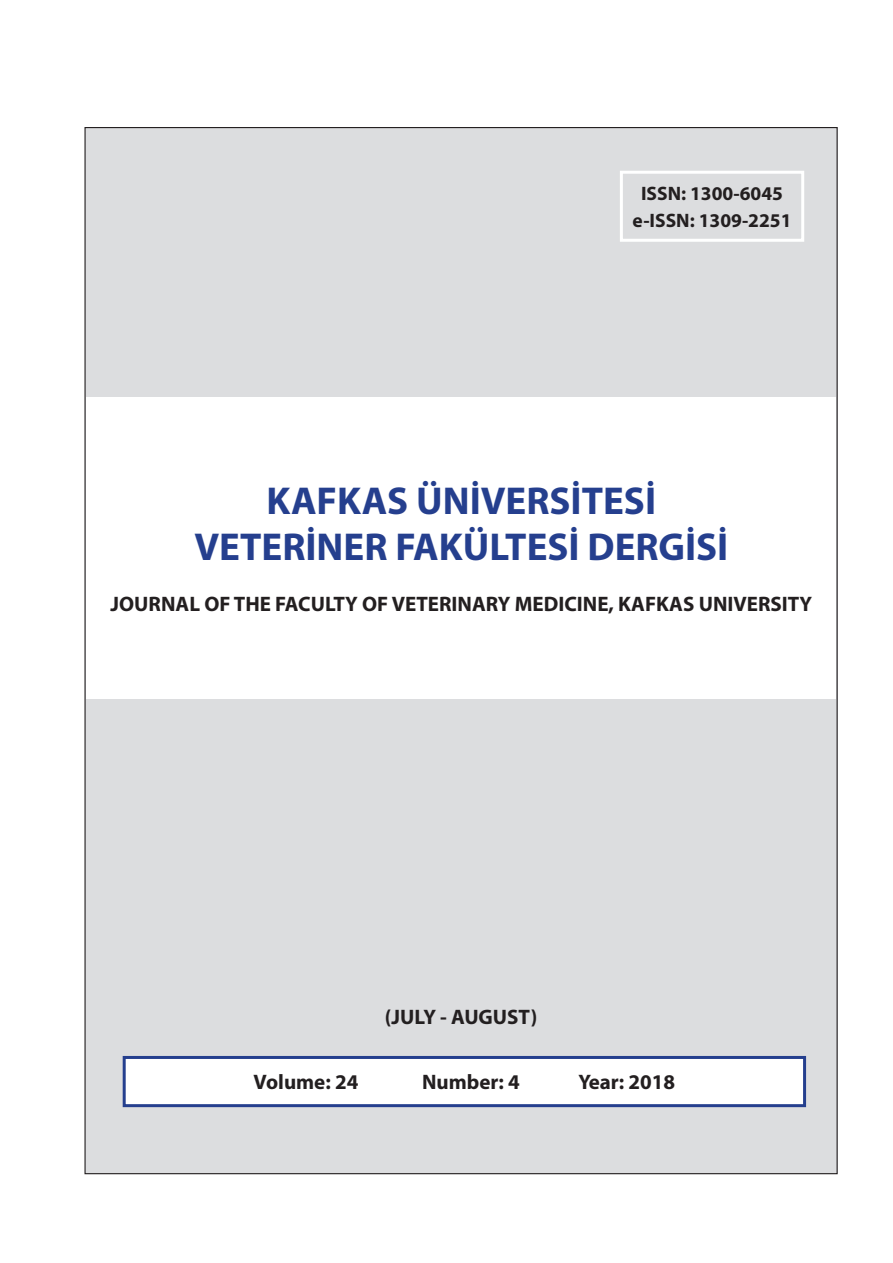
<style>
.page{position:relative;width:893px;height:1263px;background:#fff}
.page>*{position:absolute;margin:0;border:0;box-sizing:border-box;transform-origin:0 0}
.t1{font:700 39px/46.8px "Myriad Pro";color:#253f8e;text-align:center}
.t2{font:700 21px "Myriad Pro";color:#231f20}
.t3{font:700 19.5px/27.6px "Myriad Pro";color:#231f20;text-align:center}
</style>
<div class="page">
<div style="left:85px;top:128px;width:752px;height:1046px;background:#dcdddf"></div>
<div style="left:620px;top:171px;width:184px;height:71px;border:3px solid #fff"></div>
<div style="left:124px;top:1057px;width:680px;height:49px;background:#fff"></div>
<div style="left:123px;top:1056px;width:683px;height:51px;border:3px solid #253f8e"></div>
<div style="left:87px;top:397px;width:749px;height:301px;background:#fff"></div>
<p class="t3" style="left:632px;top:179px;width:161px">ISSN: 1300-6045 e-ISSN: 1309-2251</p>
<h1 class="t1" style="left:194px;top:476px;width:536px">KAFKAS ÜNİVERSİTESİ<br>VETERİNER FAKÜLTESİ DERGİSİ</h1>
<p class="t2" style="left:111px;top:590px;width:703px">JOURNAL OF THE FACULTY OF VETERINARY MEDICINE, KAFKAS UNIVERSITY</p>
<p class="t2" style="left:385px;top:1003px;width:154px">(JULY - AUGUST)</p>
<p class="t2" style="left:254px;top:1069px;width:106px">Volume: 24</p>
<p class="t2" style="left:422px;top:1069px;width:99px">Number: 4</p>
<p class="t2" style="left:578px;top:1069px;width:98px">Year: 2018</p>
</div>
